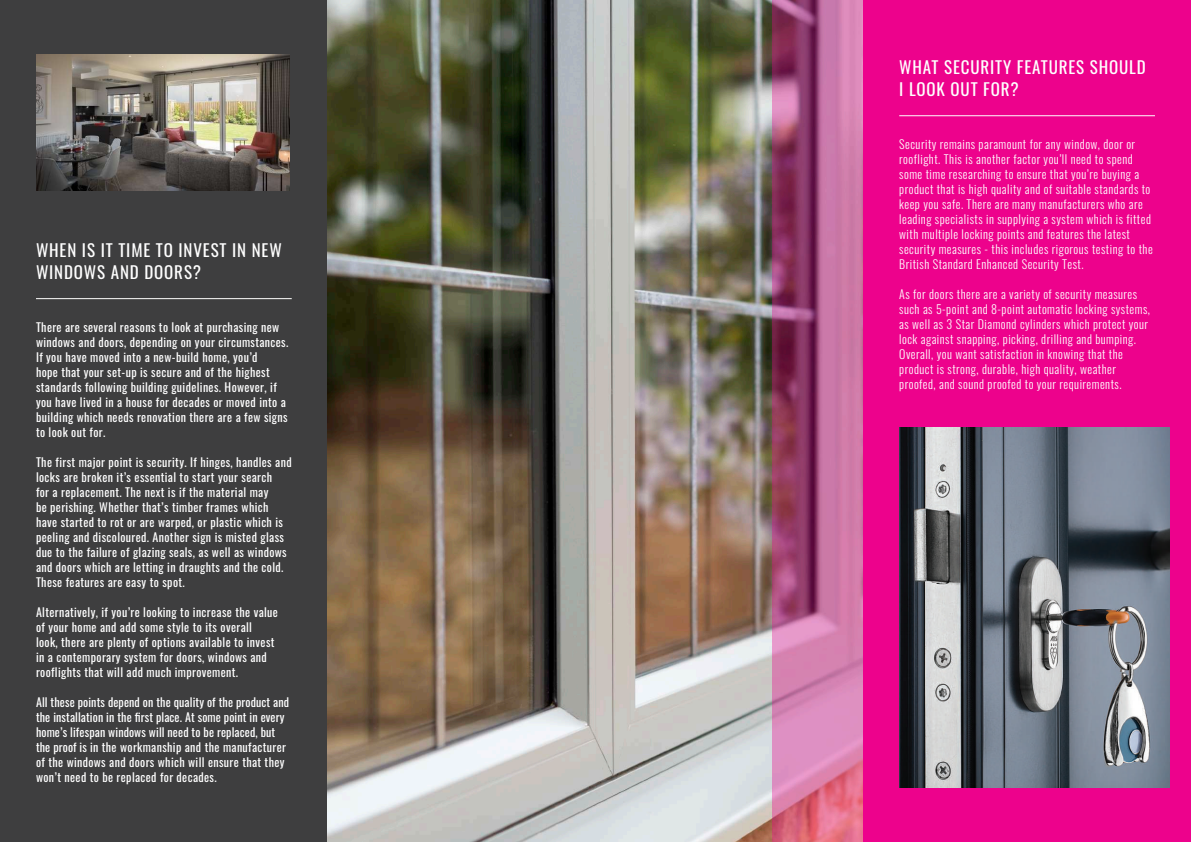
<style>
.page{position:relative;width:1191px;height:842px;background:#fff}
.page>*{position:absolute;margin:0;border:0;box-sizing:border-box;transform-origin:0 0}
.t1{font:17px/22px "Oswald";letter-spacing:.05em;color:#fff}
.t2{font:12px/15px "Oswald";letter-spacing:.03em;color:#fff}
.t3{font:300 12px/15px "Oswald";letter-spacing:.04em;color:#fff}
.t4{font:12px/15px "Oswald";letter-spacing:.01em;color:#fff}
</style>
<div class="page">
<div style="left:0;top:0;width:328px;height:842px;background:#3e3e3f"></div>
<img style="left:328px;top:1px;width:444px;height:841px">
<div style="left:863px;top:0;width:328px;height:842px;background:#ed028c"></div>
<hr style="left:899px;top:115px;width:256px;height:1px;background:#fff">
<img style="left:899px;top:427px;width:271px;height:361px">
<hr style="left:36px;top:298px;width:256px;height:1px;background:#fff">
<svg style="left:772px;top:0;width:91px;height:842px;background:#b7628f"></svg>
<img style="left:36px;top:54px;width:254px;height:136px">
<h1 class="t1" style="left:36px;top:238px;width:247px">WHEN IS IT TIME TO INVEST IN NEW<br>WINDOWS AND DOORS?</h1>
<p class="t2" style="left:36px;top:319px;width:254px">There are several reasons to look at purchasing new windows and doors, depending on your circumstances.<br>If you have moved into a new-build home, you’d<br>hope that your set-up is secure and of the highest standards following building guidelines. However, if you have lived in a house for decades or moved into a building which needs renovation there are a few signs to look out for.</p>
<p class="t2" style="left:36px;top:454px;width:257px">The first major point is security. If hinges, handles and locks are broken it’s essential to start your search<br>for a replacement. The next is if the material may<br>be perishing. Whether that’s timber frames which have started to rot or are warped, or plastic which is peeling and discoloured. Another sign is misted glass due to the failure of glazing seals, as well as windows and doors which are letting in draughts and the cold.<br>These features are easy to spot.</p>
<p class="t2" style="left:36px;top:604px;width:243px">Alternatively, if you’re looking to increase the value of your home and add some style to its overall<br>look, there are plenty of options available to invest in a contemporary system for doors, windows and rooflights that will add much improvement.</p>
<p class="t4" style="left:36px;top:694px;width:255px">All these points depend on the quality of the product and the installation in the first place. At some point in every home’s lifespan windows will need to be replaced, but the proof is in the workmanship and the manufacturer of the windows and doors which will ensure that they won’t need to be replaced for decades.</p>
<h1 class="t1" style="left:899px;top:55px;width:248px">WHAT SECURITY FEATURES SHOULD<br>I LOOK OUT FOR?</h1>
<p class="t3" style="left:899px;top:135px;width:255px">Security remains paramount for any window, door or rooflight. This is another factor you’ll need to spend some time researching to ensure that you’re buying a product that is high quality and of suitable standards to keep you safe. There are many manufacturers who are leading specialists in supplying a system which is fitted with multiple locking points and features the latest security measures - this includes rigorous testing to the British Standard Enhanced Security Test.</p>
<p class="t3" style="left:899px;top:285px;width:252px">As for doors there are a variety of security measures such as 5-point and 8-point automatic locking systems, as well as 3 Star Diamond cylinders which protect your lock against snapping, picking, drilling and bumping.<br>Overall, you want satisfaction in knowing that the product is strong, durable, high quality, weather proofed, and sound proofed to your requirements.</p>
</div>
